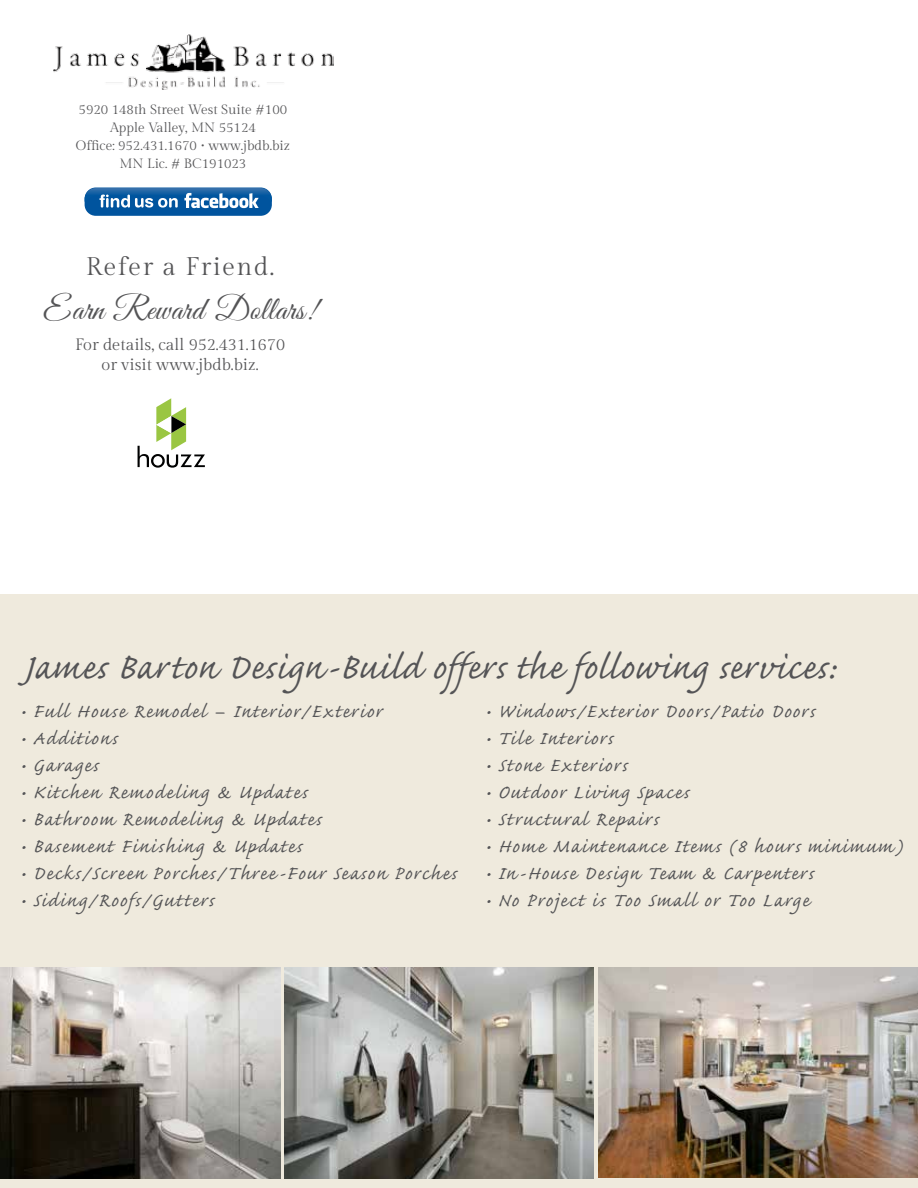
<style>
.page{position:relative;width:918px;height:1188px;background:#fff}
.page>*{position:absolute;margin:0;border:0;box-sizing:border-box;transform-origin:0 0}
.t1{font:45px "Caflisch Script";letter-spacing:.02em;color:#545456}
.t2{font:33px "Good Vibrations Script";letter-spacing:.01em;color:#545456}
.t3{font:25.5px "Gilda Display";letter-spacing:.06em;color:#545456}
.t4{font:24px "Caflisch Script";letter-spacing:.06em;color:#545456}
.t5{font:16.5px/19.5px "Gilda Display";color:#545456;text-align:center}
.t6{font:13.5px/18px "Gilda Display";color:#545456;text-align:center}
</style>
<div class="page">
<div style="left:0;top:594px;width:918px;height:594px;background:#efeadd"></div>
<img style="left:53px;top:34px;width:280px;height:55px">
<div style="left:85px;top:188px;width:187px;height:28px;background:#00549e;border-radius:11px"></div>
<svg style="left:85px;top:188px;width:187px;height:20px"></svg>
<img style="left:0;top:968px;width:280px;height:211px">
<img style="left:285px;top:968px;width:309px;height:211px">
<img style="left:599px;top:968px;width:319px;height:209px">
<svg style="left:138px;top:398px;width:67px;height:70px"></svg>
<p class="t6" style="left:76px;top:101px;width:216px">5920 148th Street West Suite #100<br>Apple Valley, MN 55124<br>Office: 952.431.1670 • www.jbdb.biz<br>MN Lic. # BC191023</p>
<p class="t3" style="left:86px;top:253px;width:190px">Refer a Friend.</p>
<h2 class="t2" style="left:43px;top:286px;width:275px">Earn Reward Dollars!</h2>
<p class="t5" style="left:75px;top:336px;width:212px">For details, call 952.431.1670 or visit www.jbdb.biz.</p>
<h1 class="t1" style="left:23px;top:644px;width:813px">James Barton Design-Build offers the following services:</h1>
<p class="t4" style="left:20px;top:699px;width:363px">• Full House Remodel – Interior/Exterior</p>
<p class="t4" style="left:20px;top:726px;width:98px">• Additions</p>
<p class="t4" style="left:20px;top:753px;width:79px">• Garages</p>
<p class="t4" style="left:20px;top:780px;width:288px">• Kitchen Remodeling &amp; Updates</p>
<p class="t4" style="left:20px;top:807px;width:302px">• Bathroom Remodeling &amp; Updates</p>
<p class="t4" style="left:20px;top:834px;width:283px">• Basement Finishing &amp; Updates</p>
<p class="t4" style="left:20px;top:861px;width:438px">• Decks/Screen Porches/Three-Four Season Porches</p>
<p class="t4" style="left:20px;top:888px;width:195px">• Siding/Roofs/Gutters</p>
<p class="t4" style="left:485px;top:699px;width:331px">• Windows/Exterior Doors/Patio Doors</p>
<p class="t4" style="left:485px;top:726px;width:129px">• Tile Interiors</p>
<p class="t4" style="left:485px;top:753px;width:143px">• Stone Exteriors</p>
<p class="t4" style="left:485px;top:780px;width:205px">• Outdoor Living Spaces</p>
<p class="t4" style="left:485px;top:807px;width:175px">• Structural Repairs</p>
<p class="t4" style="left:485px;top:834px;width:419px">• Home Maintenance Items (8 hours minimum)</p>
<p class="t4" style="left:485px;top:861px;width:330px">• In-House Design Team &amp; Carpenters</p>
<p class="t4" style="left:485px;top:888px;width:326px">• No Project is Too Small or Too Large</p>
</div>
